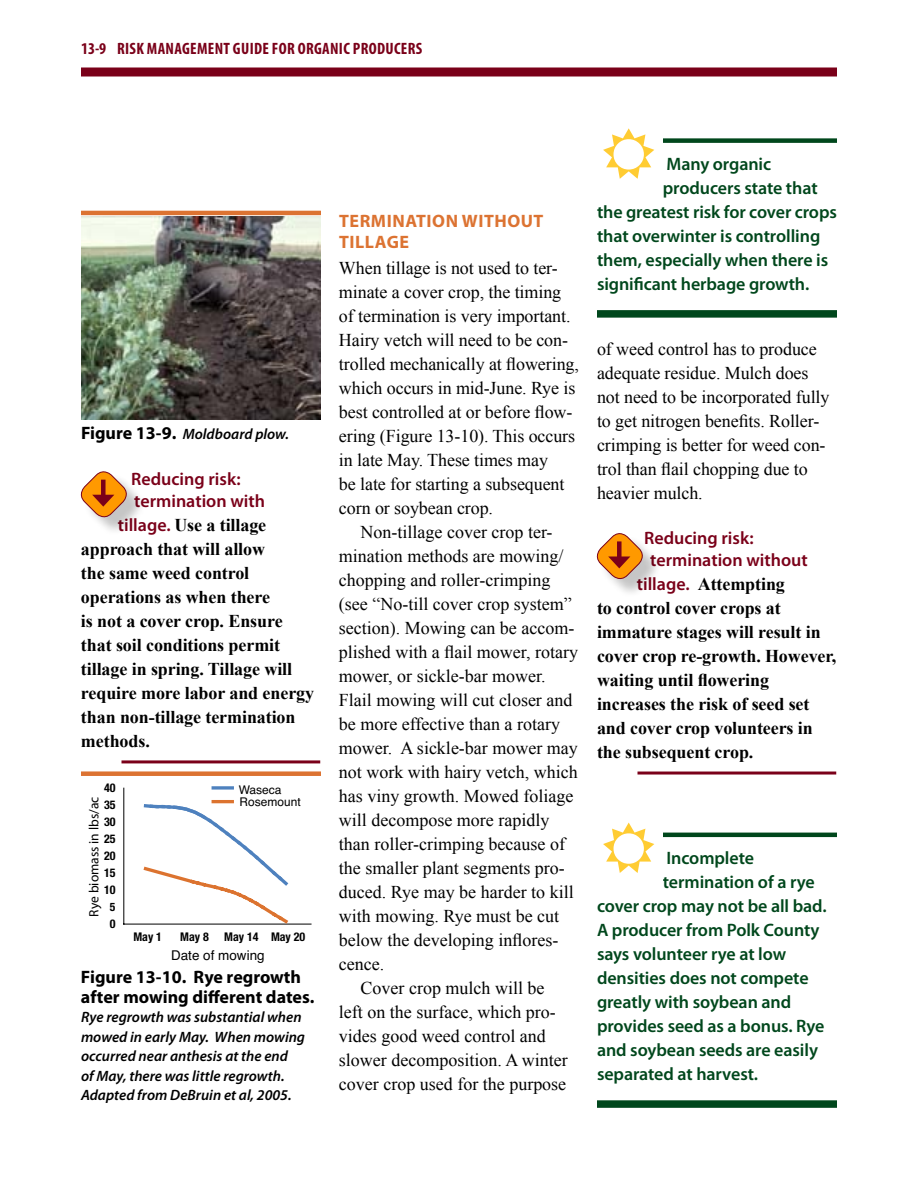
<style>
.page{position:relative;width:918px;height:1188px;background:#fff}
.page>*{position:absolute;margin:0;border:0;box-sizing:border-box;transform-origin:0 0}
.t1{font:18px/24px "Times New Roman";color:#000}
.t2{font:700 18px/24px "Times New Roman";letter-spacing:-.005em;color:#000}
.t3{font:600 18px "Myriad Pro";letter-spacing:-.005em;color:#00471c}
.t4{font:600 18px/21.6px "Myriad Pro";color:#7a0019}
.t5{font:700 18px/19.5px "Myriad Pro";color:#000}
.t6{font:700 18px/21.6px "Myriad Pro";letter-spacing:.03em;color:#dc7332}
.t7{font:700 condensed 16.5px "Myriad Pro";letter-spacing:.02em;color:#7a0019}
.t8{font:italic 600 15px/19.5px "Myriad Pro";color:#000}
.t9{font:13.5px "Myriad";color:#000}
.t10{font:13.5px "Helvetica";color:#000}
.t11{font:700 condensed 12px "Helvetica Neue";color:#000}
.t12{font:12px "Helvetica";color:#000}
.t13{font:700 condensed 11.7px "Helvetica Neue";color:#000}
.s1{font-weight:700;font-style:normal;font-size:18px}
.s2{font-family:"Myriad Pro";font-weight:600;color:#7a0019}
</style>
<div class="page">
<div style="left:81px;top:68px;width:756px;height:8px;background:#7a0019"></div>
<hr style="left:122px;top:760px;width:198px;height:3px;background:#7a0019">
<hr style="left:638px;top:772px;width:198px;height:3px;background:#7a0019">
<img style="left:81px;top:217px;width:240px;height:203px">
<div style="left:663px;top:138px;width:174px;height:5px;background:#00471c"></div>
<div style="left:597px;top:310px;width:240px;height:8px;background:#00471c"></div>
<hr style="left:124px;top:788px;width:1px;height:136px;background:#000">
<hr style="left:124px;top:924px;width:187px;height:1px;background:#000">
<svg style="left:141px;top:802px;width:150px;height:122px"></svg>
<hr style="left:213px;top:800px;width:19px;height:3px;background:#dc732f">
<svg style="left:213px;top:786px;width:19px;height:4px"></svg>
<div style="left:600px;top:536px;width:61px;height:61px;background:#000;opacity:.23"></div>
<svg style="left:596px;top:533px;width:51px;height:50px"></svg>
<div style="left:84px;top:474px;width:61px;height:62px;background:#000;opacity:.23"></div>
<svg style="left:80px;top:471px;width:51px;height:50px"></svg>
<hr style="left:81px;top:211px;width:240px;height:4px;background:#dc7332">
<div style="left:81px;top:771px;width:240px;height:5px;background:#dc7332"></div>
<hr style="left:663px;top:833px;width:174px;height:4px;background:#00471c">
<div style="left:597px;top:1100px;width:240px;height:8px;background:#00471c"></div>
<p class="t7" style="left:81px;top:38px;width:343px">13-9 RISK MANAGEMENT GUIDE FOR ORGANIC PRODUCERS</p>
<p class="t8" style="left:81px;top:424px;width:210px"><span class="s1">Figure 13-9.</span> Moldboard plow.</p>
<p class="t4" style="left:131px;top:468px;width:135px">Reducing risk: termination with</p>
<p class="t2" style="left:81px;top:512px;width:235px;text-indent:37px"><span class="s2">tillage.</span> Use a tillage approach that will allow<br>the same weed control operations as when there<br>is not a cover crop. Ensure that soil conditions permit tillage in spring. Tillage will require more labor and energy than non-tillage termination methods.</p>
<p class="t11" style="left:104px;top:780px;width:13px">40</p>
<p class="t9" style="left:87px;top:917px;width:121px;rotate:-90deg">Rye biomass in lbs/ac</p>
<p class="t11" style="left:104px;top:797px;width:13px">35</p>
<p class="t11" style="left:104px;top:814px;width:13px">30</p>
<p class="t11" style="left:104px;top:831px;width:13px">25</p>
<p class="t11" style="left:104px;top:849px;width:13px">20</p>
<p class="t11" style="left:104px;top:865px;width:13px">15</p>
<p class="t11" style="left:104px;top:882px;width:13px">10</p>
<p class="t13" style="left:110px;top:900px;width:7px">5</p>
<p class="t11" style="left:110px;top:916px;width:7px">0</p>
<p class="t12" style="left:239px;top:781px;width:44px">Waseca</p>
<p class="t12" style="left:240px;top:792px;width:63px">Rosemount</p>
<p class="t11" style="left:133px;top:929px;width:30px">May 1</p>
<p class="t11" style="left:180px;top:929px;width:30px">May 8</p>
<p class="t11" style="left:224px;top:929px;width:83px">May 14 May 20</p>
<p class="t10" style="left:171px;top:945px;width:95px">Date of mowing</p>
<p class="t5" style="left:81px;top:967px;width:235px">Figure 13-10. Rye regrowth after mowing different dates.</p>
<p class="t8" style="left:81px;top:1007px;width:226px">Rye regrowth was substantial when mowed in early May. When mowing occurred near anthesis at the end<br>of May, there was little regrowth.<br>Adapted from DeBruin et al, 2005.</p>
<p class="t6" style="left:339px;top:209px;width:206px">Termination without tillage</p>
<p class="t1" style="left:339px;top:256px;width:242px">When tillage is not used to ter&shy;minate a cover crop, the timing of termination is very important.<br>Hairy vetch will need to be con&shy;trolled mechanically at flowering, which occurs in mid-June. Rye is best controlled at or before flow&shy;ering (Figure 13-10). This occurs in late May. These times may<br>be late for starting a subsequent corn or soybean crop.</p>
<p class="t1" style="left:361px;top:519px;width:194px">Non-tillage cover crop ter-</p>
<p class="t1" style="left:339px;top:543px;width:226px">mination methods are mowing/</p>
<p class="t1" style="left:339px;top:567px;width:213px">chopping and roller-crimping</p>
<p class="t1" style="left:339px;top:591px;width:234px">(see “No-till cover crop system”</p>
<p class="t1" style="left:339px;top:615px;width:237px">section). Mowing can be accom-</p>
<p class="t1" style="left:339px;top:639px;width:241px">plished with a flail mower, rotary</p>
<p class="t1" style="left:339px;top:663px;width:208px">mower, or sickle-bar mower.</p>
<p class="t1" style="left:339px;top:687px;width:235px">Flail mowing will cut closer and</p>
<p class="t1" style="left:339px;top:711px;width:223px">be more effective than a rotary</p>
<p class="t1" style="left:339px;top:735px;width:240px">mower. A sickle-bar mower may</p>
<p class="t1" style="left:339px;top:759px;width:240px">not work with hairy vetch, which</p>
<p class="t1" style="left:339px;top:783px;width:236px">has viny growth. Mowed foliage</p>
<p class="t1" style="left:339px;top:807px;width:212px">will decompose more rapidly</p>
<p class="t1" style="left:339px;top:831px;width:228px">than roller-crimping because of</p>
<p class="t1" style="left:339px;top:855px;width:227px">the smaller plant segments pro-</p>
<p class="t1" style="left:339px;top:879px;width:236px">duced. Rye may be harder to kill</p>
<p class="t1" style="left:339px;top:903px;width:222px">with mowing. Rye must be cut</p>
<p class="t1" style="left:339px;top:927px;width:221px">below the developing inflores-</p>
<p class="t1" style="left:339px;top:951px;width:47px">cence.</p>
<p class="t1" style="left:361px;top:975px;width:185px">Cover crop mulch will be</p>
<p class="t1" style="left:339px;top:999px;width:218px">left on the surface, which pro-</p>
<p class="t1" style="left:339px;top:1023px;width:208px">vides good weed control and</p>
<p class="t1" style="left:339px;top:1047px;width:230px">slower decomposition. A winter</p>
<p class="t1" style="left:339px;top:1071px;width:229px">cover crop used for the purpose</p>
<p class="t3" style="left:666px;top:152px;width:106px">Many organic</p>
<p class="t3" style="left:663px;top:176px;width:156px">producers state that</p>
<p class="t3" style="left:597px;top:200px;width:241px">the greatest risk for cover crops</p>
<p class="t3" style="left:597px;top:224px;width:225px">that overwinter is controlling</p>
<p class="t3" style="left:597px;top:248px;width:233px">them, especially when there is</p>
<p class="t3" style="left:597px;top:272px;width:214px">significant herbage growth.</p>
<p class="t1" style="left:597px;top:337px;width:234px">of weed control has to produce adequate residue. Mulch does not need to be incorporated fully to get nitrogen benefits. Roller&shy;crimping is better for weed con&shy;trol than flail chopping due to heavier mulch.</p>
<p class="t4" style="left:650px;top:527px;width:159px;text-indent:-6px">Reducing risk: termination without</p>
<p class="t2" style="left:597px;top:572px;width:241px;text-indent:40px"><span class="s2">tillage.</span> Attempting<br>to control cover crops at immature stages will result in cover crop re-growth. However, waiting until flowering increases the risk of seed set and cover crop volunteers in the subsequent crop.</p>
<p class="t3" style="left:666px;top:847px;width:89px">Incomplete</p>
<p class="t3" style="left:663px;top:871px;width:153px">termination of a rye</p>
<p class="t3" style="left:597px;top:895px;width:231px">cover crop may not be all bad.</p>
<p class="t3" style="left:597px;top:919px;width:224px">A producer from Polk County</p>
<p class="t3" style="left:597px;top:943px;width:191px">says volunteer rye at low</p>
<p class="t3" style="left:597px;top:967px;width:213px">densities does not compete</p>
<p class="t3" style="left:597px;top:991px;width:196px">greatly with soybean and</p>
<p class="t3" style="left:597px;top:1015px;width:229px">provides seed as a bonus. Rye</p>
<p class="t3" style="left:597px;top:1039px;width:223px">and soybean seeds are easily</p>
<p class="t3" style="left:597px;top:1063px;width:163px">separated at harvest.</p>
</div>
